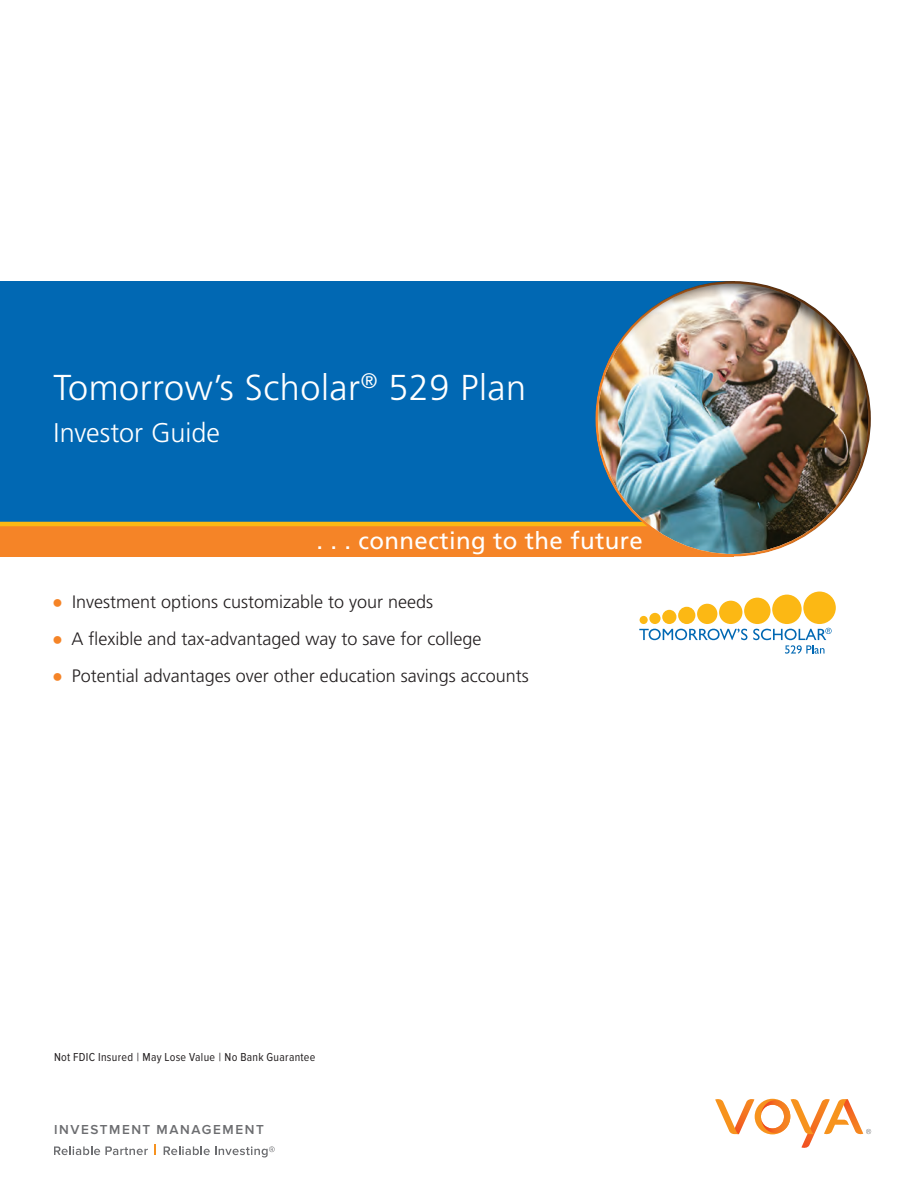
<style>
.page{position:relative;width:918px;height:1188px;background:#fff}
.page>*{position:absolute;margin:0;border:0;box-sizing:border-box;transform-origin:0 0}
.t1{font:300 36px "Frutiger LT Std";letter-spacing:.015em;color:#fff}
.t2{font:300 27px "Frutiger LT Std";color:#fff}
.t3{font:24px "Frutiger LT Std";letter-spacing:.015em;color:#fff}
.t4{font:300 18px "Frutiger LT Std";color:#231f20}
.t5{font:600 13.5px "Proxima Nova";letter-spacing:.115em;color:#6c6d70}
.t6{font:12px "Proxima Nova Cond";letter-spacing:.025em;color:#231f20}
.s1{font-family:"Arial";font-weight:400;color:#f58427}
</style>
<div class="page">
<svg style="left:715px;top:1098px;width:156px;height:50px"></svg>
<svg style="left:54px;top:1146px;width:94px;height:9px"></svg>
<svg style="left:164px;top:1146px;width:111px;height:11px"></svg>
<div style="left:0;top:281px;width:735px;height:242px;background:#0168b3"></div>
<div style="left:0;top:522px;width:733px;height:34px;background:#f58427"></div>
<hr style="left:0;top:522px;width:690px;height:4px;background:#fcb814">
<div style="left:593px;top:280px;width:279px;height:279px;background:#231f20;opacity:.75"></div>
<svg style="left:639px;top:629px;width:108px;height:11px"></svg>
<div style="left:803px;top:592px;width:33px;height:32px;background:#fcb814;border-radius:50%"></div>
<div style="left:772px;top:595px;width:30px;height:29px;background:#fcb814;border-radius:50%"></div>
<div style="left:744px;top:598px;width:27px;height:26px;background:#fcb814;border-radius:50%"></div>
<div style="left:719px;top:601px;width:23px;height:23px;background:#fcb814;border-radius:50%"></div>
<div style="left:697px;top:604px;width:20px;height:20px;background:#fcb814;border-radius:50%"></div>
<div style="left:678px;top:607px;width:17px;height:17px;background:#fcb814;border-radius:50%"></div>
<div style="left:662px;top:610px;width:14px;height:14px;background:#fcb814;border-radius:50%"></div>
<div style="left:649px;top:613px;width:12px;height:11px;background:#fcb814;border-radius:50%"></div>
<div style="left:640px;top:616px;width:8px;height:8px;background:#fcb814;border-radius:50%"></div>
<svg style="left:753px;top:628px;width:79px;height:26px"></svg>
<h1 class="t1" style="left:54px;top:367px;width:474px">Tomorrow’s Scholar<sup>®</sup> 529 Plan</h1>
<h2 class="t2" style="left:54px;top:418px;width:168px">Investor Guide</h2>
<h3 class="t3" style="left:316px;top:527px;width:328px">. . . connecting to the future</h3>
<p class="t4" style="left:52px;top:591px;width:382px"><span class="s1">●</span> Investment options customizable to your needs</p>
<p class="t4" style="left:52px;top:629px;width:431px"><span class="s1">●</span> A flexible and tax-advantaged way to save for college</p>
<p class="t4" style="left:52px;top:666px;width:478px"><span class="s1">●</span> Potential advantages over other education savings accounts</p>
<p class="t6" style="left:54px;top:1050px;width:263px">Not FDIC Insured | May Lose Value | No Bank Guarantee</p>
<p class="t5" style="left:54px;top:1121px;width:211px">INVESTMENT MANAGEMENT</p>
</div>
